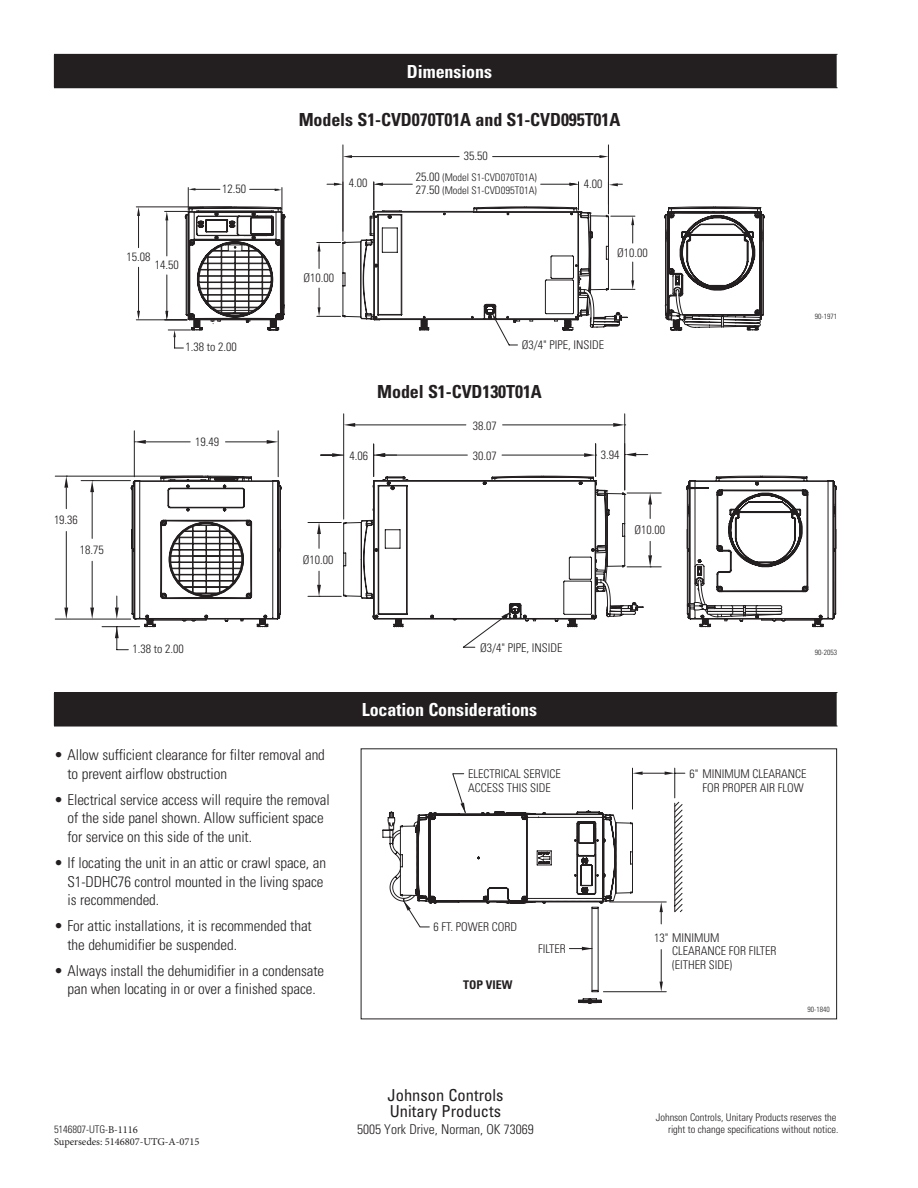
<style>
.page{position:relative;width:918px;height:1188px;background:#fff}
.page>*{position:absolute;margin:0;border:0;box-sizing:border-box;transform-origin:0 0}
.t1{font:700 condensed 18px "Univers";letter-spacing:-.005em;color:#231f20}
.t2{font:700 condensed 18px "Univers";letter-spacing:-.005em;color:#fff}
.t3{font:condensed 16.5px/16.5px "Univers";color:#231f20}
.t4{font:300 condensed 15px/18.8px "Univers";letter-spacing:-.005em;color:#231f20}
.t5{font:300 condensed 13.5px "Univers";color:#231f20}
.t6{font:300 condensed 12px/13.5px "Univers";color:#231f20}
.t7{font:700 condensed 12px "Univers";color:#231f20}
.t8{font:300 condensed 10.5px/12px "Univers";letter-spacing:-.005em;color:#231f20;text-align:right}
.t9{font:10.5px "Minion Pro";letter-spacing:-.005em;color:#231f20}
.t10{font:300 condensed 7.5px "Univers";color:#231f20}
.s1{font-size:12px}
.s2{font-family:"Minion Pro";font-weight:400;font-stretch:normal}
</style>
<div class="page">
<div style="left:54px;top:54px;width:783px;height:34px;background:#231f20"></div>
<hr style="left:54px;top:54px;width:784px;height:1px;background:#231f20">
<hr style="left:54px;top:87px;width:784px;height:1px;background:#231f20">
<div style="left:54px;top:693px;width:783px;height:33px;background:#231f20"></div>
<hr style="left:54px;top:692px;width:784px;height:1px;background:#231f20">
<hr style="left:54px;top:726px;width:784px;height:1px;background:#231f20">
<svg style="left:383px;top:768px;width:302px;height:236px"></svg>
<hr style="left:136px;top:319px;width:51px;height:1px;background:#231f20">
<hr style="left:136px;top:207px;width:96px;height:1px;background:#231f20">
<hr style="left:138px;top:267px;width:1px;height:48px;background:#231f20">
<hr style="left:138px;top:211px;width:1px;height:37px;background:#231f20">
<svg style="left:137px;top:311px;width:3px;height:9px"></svg>
<svg style="left:137px;top:207px;width:3px;height:9px"></svg>
<hr style="left:608px;top:145px;width:1px;height:59px;background:#231f20">
<hr style="left:343px;top:145px;width:1px;height:86px;background:#231f20">
<hr style="left:493px;top:156px;width:111px;height:1px;background:#231f20">
<hr style="left:347px;top:156px;width:112px;height:1px;background:#231f20">
<svg style="left:599px;top:155px;width:9px;height:3px"></svg>
<svg style="left:343px;top:155px;width:9px;height:3px"></svg>
<svg style="left:664px;top:206px;width:101px;height:124px"></svg>
<svg style="left:165px;top:188px;width:120px;height:161px"></svg>
<svg style="left:317px;top:182px;width:318px;height:164px"></svg>
<svg style="left:686px;top:476px;width:151px;height:151px"></svg>
<hr style="left:278px;top:431px;width:1px;height:46px;background:#231f20">
<hr style="left:134px;top:431px;width:1px;height:46px;background:#231f20">
<hr style="left:225px;top:441px;width:42px;height:1px;background:#231f20">
<hr style="left:146px;top:441px;width:44px;height:1px;background:#231f20">
<svg style="left:267px;top:440px;width:11px;height:4px"></svg>
<hr style="left:102px;top:626px;width:38px;height:1px;background:#231f20">
<hr style="left:81px;top:480px;width:49px;height:1px;background:#231f20">
<hr style="left:92px;top:561px;width:1px;height:47px;background:#231f20">
<hr style="left:92px;top:492px;width:1px;height:46px;background:#231f20">
<svg style="left:90px;top:608px;width:4px;height:11px"></svg>
<hr style="left:55px;top:619px;width:76px;height:1px;background:#231f20">
<hr style="left:55px;top:476px;width:148px;height:1px;background:#231f20">
<hr style="left:66px;top:532px;width:1px;height:76px;background:#231f20">
<svg style="left:64px;top:608px;width:4px;height:11px"></svg>
<hr style="left:308px;top:522px;width:33px;height:1px;background:#231f20">
<hr style="left:308px;top:596px;width:33px;height:1px;background:#231f20">
<svg style="left:317px;top:523px;width:4px;height:25px"></svg>
<svg style="left:321px;top:453px;width:22px;height:4px"></svg>
<hr style="left:373px;top:444px;width:1px;height:32px;background:#231f20">
<hr style="left:385px;top:455px;width:82px;height:1px;background:#231f20">
<hr style="left:502px;top:455px;width:82px;height:1px;background:#231f20">
<hr style="left:595px;top:444px;width:1px;height:32px;background:#231f20">
<hr style="left:343px;top:414px;width:1px;height:105px;background:#231f20">
<hr style="left:624px;top:414px;width:1px;height:76px;background:#231f20">
<hr style="left:355px;top:425px;width:111px;height:1px;background:#231f20">
<hr style="left:503px;top:425px;width:110px;height:1px;background:#231f20">
<svg style="left:344px;top:423px;width:11px;height:4px"></svg>
<hr style="left:627px;top:493px;width:34px;height:1px;background:#231f20">
<hr style="left:627px;top:566px;width:34px;height:1px;background:#231f20">
<svg style="left:134px;top:440px;width:12px;height:4px"></svg>
<svg style="left:90px;top:480px;width:4px;height:12px"></svg>
<svg style="left:115px;top:476px;width:167px;height:174px"></svg>
<svg style="left:64px;top:476px;width:4px;height:33px"></svg>
<svg style="left:317px;top:571px;width:4px;height:26px"></svg>
<svg style="left:374px;top:453px;width:23px;height:4px"></svg>
<svg style="left:584px;top:453px;width:13px;height:4px"></svg>
<svg style="left:625px;top:453px;width:23px;height:4px"></svg>
<svg style="left:613px;top:423px;width:13px;height:4px"></svg>
<svg style="left:343px;top:476px;width:309px;height:172px"></svg>
<p class="t2" style="left:407px;top:61px;width:87px">Dimensions</p>
<p class="t1" style="left:299px;top:109px;width:323px">Models S1-CVD070T01A and S1-CVD095T01A</p>
<p class="t6" style="left:54px;top:513px;width:25px">19.36</p>
<p class="t6" style="left:80px;top:543px;width:25px">18.75</p>
<p class="t6" style="left:126px;top:250px;width:25px">15.08</p>
<p class="t6" style="left:155px;top:258px;width:25px">14.50</p>
<p class="t6" style="left:222px;top:182px;width:25px">12.50</p>
<p class="t6" style="left:464px;top:148px;width:25px">35.50</p>
<p class="t8" style="left:416px;top:170px;width:123px;line-height:13.5px;text-align:left"><span class="s1">25.00</span> (Model S1-CVD070T01A)<br><span class="s1">27.50</span> (Model S1-CVD095T01A)</p>
<p class="t6" style="left:349px;top:176px;width:20px">4.00</p>
<p class="t6" style="left:584px;top:177px;width:20px">4.00</p>
<p class="t6" style="left:303px;top:271px;width:32px">Ø10.00</p>
<p class="t6" style="left:617px;top:246px;width:32px">Ø10.00</p>
<p class="t6" style="left:186px;top:340px;width:53px">1.38 to 2.00</p>
<p class="t6" style="left:522px;top:338px;width:84px">Ø3/4" PIPE, INSIDE</p>
<p class="t1" style="left:377px;top:380px;width:166px">Model S1-CVD130T01A</p>
<p class="t6" style="left:195px;top:435px;width:25px">19.49</p>
<p class="t6" style="left:473px;top:419px;width:25px">38.07</p>
<p class="t6" style="left:350px;top:448px;width:20px">4.06</p>
<p class="t6" style="left:473px;top:449px;width:25px">30.07</p>
<p class="t6" style="left:601px;top:448px;width:20px">3.94</p>
<p class="t6" style="left:303px;top:553px;width:32px">Ø10.00</p>
<p class="t6" style="left:635px;top:523px;width:32px">Ø10.00</p>
<p class="t10" style="left:815px;top:312px;width:24px">90-1971</p>
<p class="t6" style="left:133px;top:642px;width:53px">1.38 to 2.00</p>
<p class="t6" style="left:480px;top:641px;width:84px">Ø3/4" PIPE, INSIDE</p>
<p class="t10" style="left:815px;top:648px;width:24px">90-2053</p>
<p class="t2" style="left:362px;top:699px;width:177px">Location Considerations</p>
<p class="t4" style="left:68px;top:745px;width:259px;text-indent:-14px">• Allow sufficient clearance for filter removal and to prevent airflow obstruction</p>
<p class="t4" style="left:68px;top:790px;width:264px;text-indent:-14px">• Electrical service access will require the removal of the side panel shown. Allow sufficient space for service on this side of the unit.</p>
<p class="t4" style="left:68px;top:853px;width:260px;text-indent:-14px">• If locating the unit in an attic or crawl space, an<br>S1-DDHC76 control mounted in the living space is recommended.</p>
<p class="t4" style="left:68px;top:916px;width:246px;text-indent:-14px">• For attic installations, it is recommended that the dehumidifier be suspended.</p>
<p class="t4" style="left:54px;top:961px;width:272px;text-align:center">• Always install the dehumidifier in a condensate pan when locating in or over a finished space.</p>
<p class="t6" style="left:468px;top:767px;width:94px">ELECTRICAL SERVICE<br>ACCESS THIS SIDE</p>
<p class="t6" style="left:434px;top:920px;width:85px">6 FT. POWER CORD</p>
<p class="t6" style="left:690px;top:767px;width:119px;text-align:right">6" MINIMUM CLEARANCE<br>FOR PROPER AIR FLOW</p>
<p class="t7" style="left:463px;top:977px;width:51px">TOP VIEW</p>
<p class="t6" style="left:538px;top:941px;width:29px">FILTER</p>
<p class="t6" style="left:672px;top:931px;width:106px;text-indent:-18px">13" MINIMUM<br>CLEARANCE FOR FILTER (EITHER SIDE)</p>
<p class="t10" style="left:808px;top:1005px;width:24px">90-1840</p>
<p class="t3" style="left:388px;top:1086px;width:117px">Johnson Controls<br>Unitary Products</p>
<p class="t8" style="left:54px;top:1123px;width:85px">5146807-UTG-<span class="s2">B-1116</span></p>
<p class="t5" style="left:357px;top:1121px;width:178px">5005 York Drive, Norman, OK 73069</p>
<p class="t9" style="left:54px;top:1135px;width:147px">Supersedes: 5146807-UTG-A-0715</p>
<p class="t8" style="left:656px;top:1112px;width:184px">Johnson Controls, Unitary Products reserves the right to change specifications without notice.</p>
</div>
